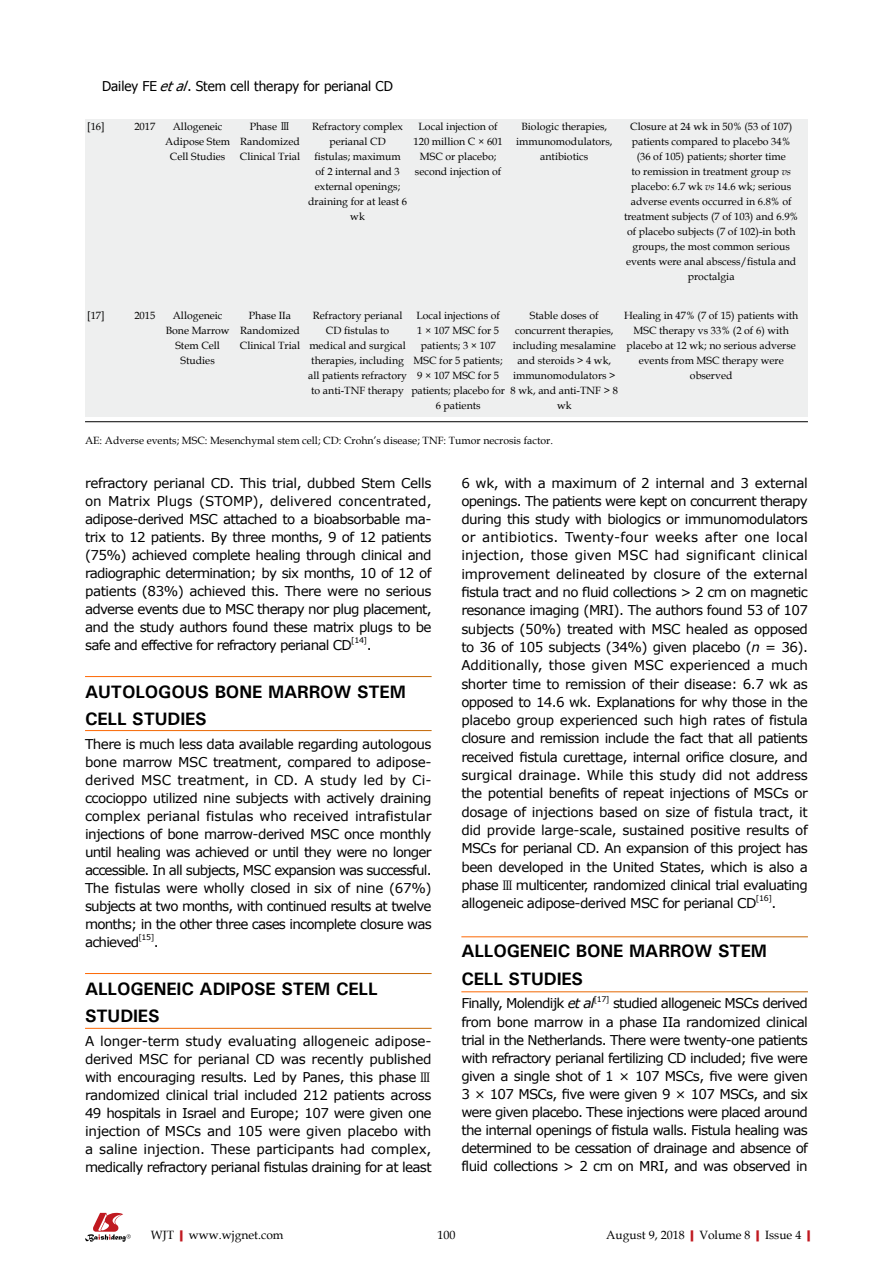
<style>
.page{position:relative;width:893px;height:1263px;background:#fff}
.page>*{position:absolute;margin:0;border:0;box-sizing:border-box;transform-origin:0 0}
.t1{font:700 18px/27px "Univers";letter-spacing:-.01em;color:#000}
.t2{font:13.5px/18px "Verdana";letter-spacing:-.04em;color:#000;text-align:justify}
.t3{font:13.5px "Tahoma";color:#000}
.t4{font:13.5px "Verdana";letter-spacing:-.06em;color:#000}
.t5{font:12px "Book Antiqua";color:#000}
.t6{font:10.5px/15px "Book Antiqua";color:#000;text-align:center}
.t7{font:7.8px "Verdana";letter-spacing:-.055em;color:#000}
.s1{font-style:italic}
.s2{font-family:"Koz Min Pro"}
.s3{font-family:"Koz Min Pro";font-size:12.75px}
.s4{font-weight:700;color:#c01920}
</style>
<div class="page">
<svg style="left:85px;top:1213px;width:46px;height:29px"></svg>
<div style="left:85px;top:119px;width:723px;height:298px;background:#eeefef"></div>
<hr style="left:85px;top:421px;width:723px;height:1px;background:#000">
<p class="t3" style="left:102px;top:77px;width:292px">Dailey FE <span class="s1">etal</span>. Stem cell therapy for perianal CD</p>
<p class="t6" style="left:87px;top:119px;width:19px">[16]</p>
<p class="t6" style="left:134px;top:119px;width:22px">2017</p>
<p class="t6" style="left:165px;top:119px;width:67px">Allogeneic<br>Adipose Stem<br>Cell Studies</p>
<p class="t6" style="left:240px;top:119px;width:62px">Phase <span class="s2">Ⅲ<br></span>Randomized<br>Clinical Trial</p>
<p class="t6" style="left:308px;top:119px;width:100px">Refractory complex perianal CD<br>fistulas; maximum<br>of 2 internal and 3 external openings; draining for at least 6 wk</p>
<p class="t6" style="left:414px;top:119px;width:91px">Local injection of<br>120 million C × 601<br>MSC or placebo; second injection of</p>
<p class="t6" style="left:516px;top:119px;width:98px">Biologic therapies, immunomodulators, antibiotics</p>
<p class="t6" style="left:624px;top:119px;width:176px">Closure at 24 wk in 50% (53 of 107) patients compared to placebo 34% (36 of 105) patients; shorter time<br>to remission in treatment group <span class="s1">vs </span>placebo: 6.7 wk <span class="s1">vs</span> 14.6 wk; serious adverse events occurred in 6.8% of treatment subjects (7 of 103) and 6.9% of placebo subjects (7 of 102)-in both groups, the most common serious events were anal abscess/fistula and proctalgia</p>
<p class="t6" style="left:87px;top:307px;width:19px">[17]</p>
<p class="t6" style="left:134px;top:307px;width:22px">2015</p>
<p class="t6" style="left:166px;top:307px;width:65px">Allogeneic<br>Bone Marrow<br>Stem Cell<br>Studies</p>
<p class="t6" style="left:240px;top:307px;width:62px">Phase IIa<br>Randomized<br>Clinical Trial</p>
<p class="t6" style="left:308px;top:307px;width:100px">Refractory perianal<br>CD fistulas to medical and surgical therapies, including all patients refractory to anti-TNF therapy</p>
<p class="t6" style="left:411px;top:307px;width:95px">Local injections of<br>1 × 107 MSC for 5 patients; 3 × 107<br>MSC for 5 patients;<br>9 × 107 MSC for 5 patients; placebo for<br>6 patients</p>
<p class="t6" style="left:511px;top:307px;width:109px">Stable doses of concurrent therapies, including mesalamine and steroids &gt; 4 wk, immunomodulators &gt;<br>8 wk, and anti-TNF &gt; 8 wk</p>
<p class="t6" style="left:624px;top:307px;width:176px">Healing in 47% (7 of 15) patients with<br>MSC therapy vs 33% (2 of 6) with placebo at 12 wk; no serious adverse events from MSC therapy were observed</p>
<p class="t6" style="left:85px;top:433px;width:469px">AE: Adverse events; MSC: Mesenchymal stem cell; CD: Crohn’s disease; TNF: Tumor necrosis factor.</p>
<p class="t2" style="left:85px;top:473px;width:348px">refractory perianal CD. This trial, dubbed Stem Cells on Matrix Plugs (STOMP), delivered concentrated, adipose-derived MSC attached to a bioabsorbable ma&shy;trix to 12 patients. By three months, 9 of 12 patients (75%) achieved complete healing through clinical and radiographic determination; by six months, 10 of 12 of patients (83%) achieved this. There were no serious adverse events due to MSC therapy nor plug placement, and the study authors found these matrix plugs to be safe and effective for refractory perianal CD</p>
<p class="t7" style="left:351px;top:635px;width:17px">[14]</p>
<p class="t2" style="left:367px;top:635px;width:6px">.</p>
<p class="t1" style="left:85px;top:678px;width:322px">AUTOLOGOUS BONE MARROW STEM<br>CELL STUDIES</p>
<p class="t2" style="left:85px;top:734px;width:348px;text-align:left">There is much less data available regarding autologous bone marrow MSC treatment, compared to adipose&shy;derived MSC treatment, in CD. A study led by Ci&shy;ccocioppo utilized nine subjects with actively draining complex perianal fistulas who received intrafistular injections of bone marrow-derived MSC once monthly until healing was achieved or until they were no longer accessible. In all subjects, MSC expansion was successful.<br>The fistulas were wholly closed in six of nine (67%) subjects at two months, with continued results at twelve months; in the other three cases incomplete closure was achieved</p>
<p class="t7" style="left:139px;top:932px;width:17px">[15]</p>
<p class="t2" style="left:154px;top:932px;width:6px">.</p>
<p class="t1" style="left:85px;top:975px;width:294px">ALLOGENEIC ADIPOSE STEM CELL<br>STUDIES</p>
<p class="t2" style="left:85px;top:1031px;width:348px;text-align:left">A longer-term study evaluating allogeneic adipose&shy;derived MSC for perianal CD was recently published with encouraging results. Led by Panes, this phase <span class="s3">Ⅲ </span>randomized clinical trial included 212 patients across 49 hospitals in Israel and Europe; 107 were given one injection of MSCs and 105 were given placebo with a saline injection. These participants had complex, medically refractory perianal fistulas draining for at least</p>
<p class="t2" style="left:461px;top:473px;width:348px">6 wk, with a maximum of 2 internal and 3 external openings. The patients were kept on concurrent therapy during this study with biologics or immunomodulators or antibiotics. Twenty-four weeks after one local injection, those given MSC had significant clinical improvement delineated by closure of the external fistula tract and no fluid collections &gt; 2 cm on magnetic resonance imaging (MRI). The authors found 53 of 107 subjects (50%) treated with MSC healed as opposed to 36 of 105 subjects (34%) given placebo (<span class="s1">n</span> = 36).<br>Additionally, those given MSC experienced a much shorter time to remission of their disease: 6.7 wk as opposed to 14.6 wk. Explanations for why those in the placebo group experienced such high rates of fistula closure and remission include the fact that all patients received fistula curettage, internal orifice closure, and surgical drainage. While this study did not address the potential benefits of repeat injections of MSCs or dosage of injections based on size of fistula tract, it did provide large-scale, sustained positive results of MSCs for perianal CD. An expansion of this project has been developed in the United States, which is also a phase <span class="s3">Ⅲ</span> multicenter, randomized clinical trial evaluating allogeneic adipose-derived MSC for perianal CD</p>
<p class="t7" style="left:756px;top:893px;width:18px">[16]</p>
<p class="t2" style="left:772px;top:894px;width:6px">.</p>
<p class="t1" style="left:461px;top:937px;width:307px">ALLOGENEIC BONE MARROW STEM<br>CELL STUDIES</p>
<p class="t4" style="left:461px;top:995px;width:135px">Finally, Molendijk <span class="s1">et al</span></p>
<p class="t7" style="left:594px;top:994px;width:17px">[17]</p>
<p class="t2" style="left:461px;top:994px;width:348px;text-indent:152px">studied allogeneic MSCs derived from bone marrow in a phase IIa randomized clinical trial in the Netherlands. There were twenty-one patients with refractory perianal fertilizing CD included; five were given a single shot of 1 × 107 MSCs, five were given 3 × 107 MSCs, five were given 9 × 107 MSCs, and six were given placebo. These injections were placed around the internal openings of fistula walls. Fistula healing was determined to be cessation of drainage and absence of fluid collections &gt; 2 cm on MRI, and was observed in</p>
<p class="t5" style="left:151px;top:1226px;width:134px">WJT<span class="s4">|</span>www.wjgnet.com</p>
<p class="t5" style="left:437px;top:1226px;width:19px">100</p>
<p class="t5" style="left:606px;top:1226px;width:211px">August 9, 2018<span class="s4">|</span>Volume 8<span class="s4">|</span>Issue 4<span class="s4">|</span></p>
</div>
